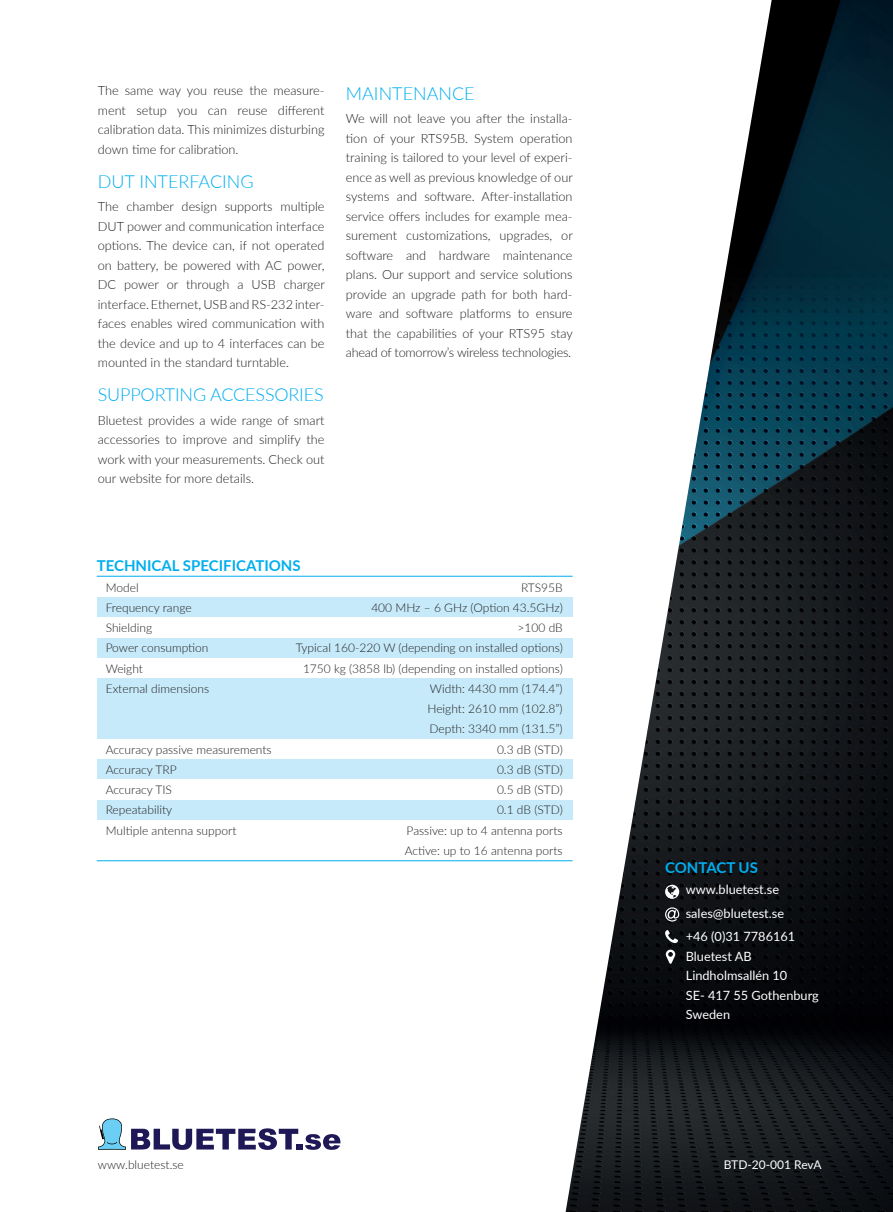
<style>
.page{position:relative;width:893px;height:1212px;background:#fff}
.page>*{position:absolute;margin:0;border:0;box-sizing:border-box;transform-origin:0 0}
.t1{font:300 18px "Lato";letter-spacing:-.01em;color:#00aeef}
.t2{font:700 15px "Lato";color:#00aeef}
.t3{font:300 12.75px/19.5px "Lato";color:#231f20;text-align:justify}
.t4{font:12.75px/19.5px "Lato";color:#fff}
.t5{font:300 12px "Lato";color:#231f20}
.t6{font:12px "Lato";letter-spacing:-.005em;color:#fff}
</style>
<div class="page">
<img style="left:566px;top:0;width:327px;height:1212px">
<div style="left:97px;top:597px;width:476px;height:20px;background:#c6eafa"></div>
<div style="left:97px;top:638px;width:476px;height:20px;background:#c6eafa"></div>
<div style="left:97px;top:679px;width:476px;height:60px;background:#c6eafa"></div>
<div style="left:97px;top:760px;width:476px;height:19px;background:#c6eafa"></div>
<div style="left:97px;top:800px;width:476px;height:20px;background:#c6eafa"></div>
<hr style="left:97px;top:576px;width:476px;height:1px;background:#00aeef">
<svg style="left:666px;top:949px;width:9px;height:15px"></svg>
<svg style="left:665px;top:930px;width:13px;height:13px"></svg>
<svg style="left:665px;top:885px;width:14px;height:14px"></svg>
<svg style="left:665px;top:907px;width:14px;height:14px"></svg>
<svg style="left:98px;top:1118px;width:242px;height:32px"></svg>
<hr style="left:97px;top:860px;width:476px;height:1px;background:#00aeef">
<p class="t3" style="left:98px;top:81px;width:228px">The same way you reuse the measure&shy;ment setup you can reuse different calibration data. This minimizes disturbing down time for calibration.</p>
<p class="t1" style="left:98px;top:169px;width:157px">DUT INTERFACING</p>
<p class="t3" style="left:98px;top:197px;width:229px">The chamber design supports multiple DUT power and communication interface options. The device can, if not operated on battery, be powered with AC power, DC power or through a USB charger interface. Ethernet, USB and RS-232 inter&shy;faces enables wired communication with the device and up to 4 interfaces can be mounted in the standard turntable.</p>
<p class="t1" style="left:98px;top:382px;width:227px">SUPPORTING ACCESSORIES</p>
<p class="t3" style="left:98px;top:410px;width:228px">Bluetest provides a wide range of smart accessories to improve and simplify the work with your measurements. Check out our website for more details.</p>
<p class="t1" style="left:346px;top:81px;width:130px">MAINTENANCE</p>
<p class="t3" style="left:346px;top:108px;width:229px">We will not leave you after the installa&shy;tion of your RTS95B. System operation training is tailored to your level of experi&shy;ence as well as previous knowledge of our systems and software. After-installation service offers includes for example mea&shy;surement customizations, upgrades, or software and hardware maintenance plans. Our support and service solutions provide an upgrade path for both hard&shy;ware and software platforms to ensure that the capabilities of your RTS95 stay ahead of tomorrow’s wireless technologies.</p>
<p class="t2" style="left:97px;top:554px;width:206px">TECHNICAL SPECIFICATIONS</p>
<p class="t5" style="left:106px;top:579px;width:34px">Model</p>
<p class="t5" style="left:521px;top:579px;width:43px">RTS95B</p>
<p class="t5" style="left:106px;top:599px;width:87px">Frequency range</p>
<p class="t5" style="left:371px;top:599px;width:193px">400 MHz – 6 GHz (Option 43.5GHz)</p>
<p class="t5" style="left:106px;top:619px;width:48px">Shielding</p>
<p class="t5" style="left:518px;top:619px;width:47px">&gt;100 dB</p>
<p class="t5" style="left:106px;top:640px;width:104px">Power consumption</p>
<p class="t5" style="left:296px;top:640px;width:269px">Typical 160-220 W (depending on installed options)</p>
<p class="t5" style="left:106px;top:660px;width:39px">Weight</p>
<p class="t5" style="left:303px;top:660px;width:261px">1750 kg (3858 lb) (depending on installed options)</p>
<p class="t5" style="left:106px;top:680px;width:105px">External dimensions</p>
<p class="t5" style="left:430px;top:680px;width:134px">Width: 4430 mm (174.4”)</p>
<p class="t5" style="left:427px;top:700px;width:137px">Height: 2610 mm (102.8”)</p>
<p class="t5" style="left:429px;top:721px;width:135px">Depth: 3340 mm (131.5”)</p>
<p class="t5" style="left:106px;top:741px;width:167px">Accuracy passive measurements</p>
<p class="t5" style="left:497px;top:741px;width:67px">0.3 dB (STD)</p>
<p class="t5" style="left:106px;top:761px;width:72px">Accuracy TRP</p>
<p class="t5" style="left:497px;top:761px;width:67px">0.3 dB (STD)</p>
<p class="t5" style="left:106px;top:781px;width:68px">Accuracy TIS</p>
<p class="t5" style="left:497px;top:781px;width:67px">0.5 dB (STD)</p>
<p class="t5" style="left:106px;top:802px;width:68px">Repeatability</p>
<p class="t5" style="left:497px;top:802px;width:67px">0.1 dB (STD)</p>
<p class="t5" style="left:106px;top:822px;width:132px">Multiple antenna support</p>
<p class="t5" style="left:407px;top:822px;width:158px">Passive: up to 4 antenna ports</p>
<p class="t5" style="left:405px;top:842px;width:159px">Active: up to 16 antenna ports</p>
<p class="t2" style="left:665px;top:857px;width:94px">CONTACT US</p>
<p class="t4" style="left:686px;top:879px;width:95px">www.bluetest.se</p>
<p class="t4" style="left:686px;top:903px;width:100px">sales@bluetest.se</p>
<p class="t4" style="left:686px;top:926px;width:135px">+46 (0)31 7786161<br>Bluetest AB<br>Lindholmsallén 10<br>SE- 417 55 Gothenburg<br>Sweden</p>
<p class="t5" style="left:98px;top:1156px;width:87px">www.bluetest.se</p>
<p class="t6" style="left:724px;top:1156px;width:99px">BTD-20-001 RevA</p>
</div>
